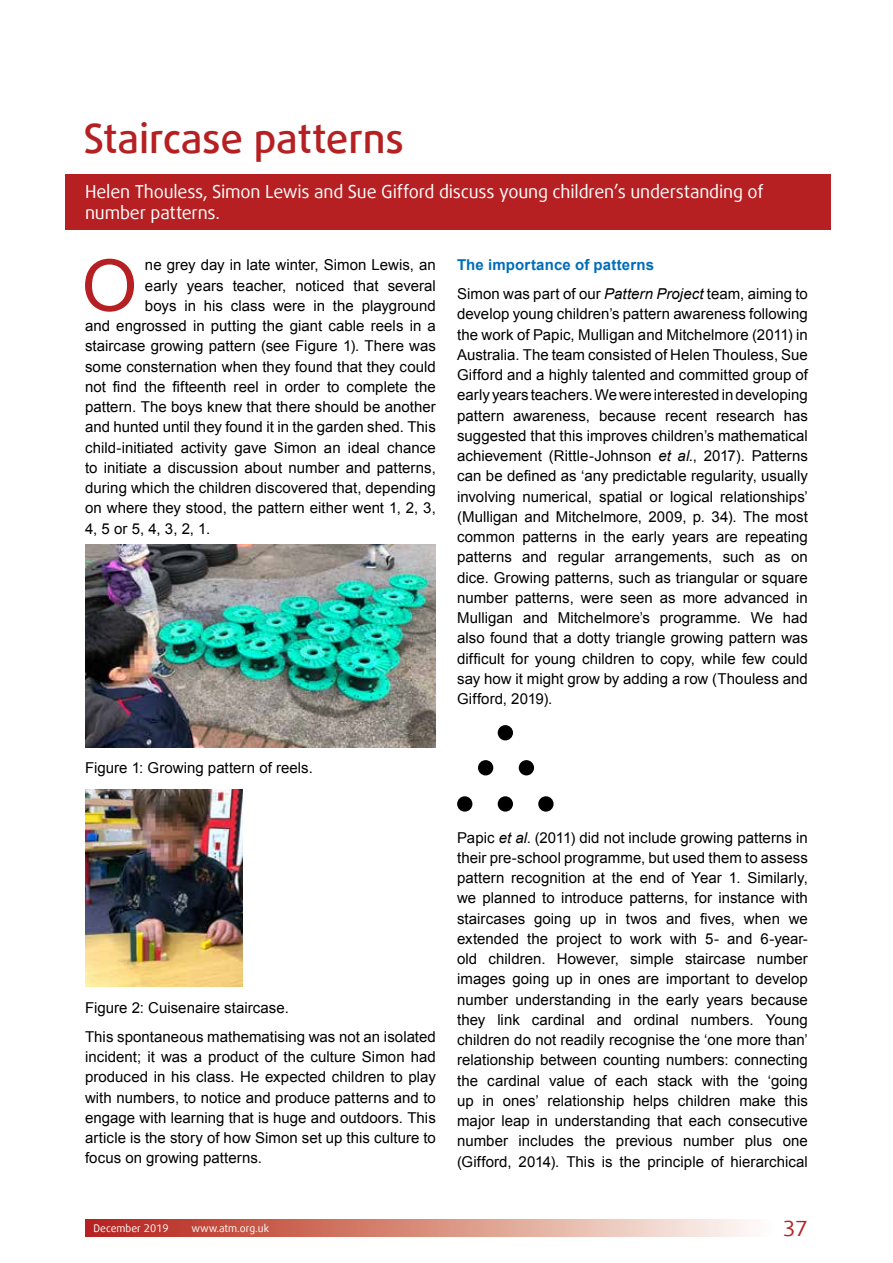
<style>
.page{position:relative;width:893px;height:1263px;background:#fff}
.page>*{position:absolute;margin:0;border:0;box-sizing:border-box;transform-origin:0 0}
.t1{font:71.55px "Arial";color:#b62022}
.t2{font:500 40.5px "Daxline Cyr TF";letter-spacing:-.005em;color:#b62022}
.t3{font:21px "Daxline Cyr TF";color:#b62022}
.t4{font:18px/20.7px "Daxline Cyr TF";letter-spacing:-.01em;color:#fff}
.t5{font:15px/20.2px "Arial";letter-spacing:.005em;color:#000;text-align:justify}
.t6{font:10.5px "Daxline Cyr TF";color:#fff}
.s1{font-weight:700;color:#006db7}
.s2{font-style:italic}
</style>
<div class="page">
<div style="left:65px;top:174px;width:765px;height:56px;background:#b62022"></div>
<div style="left:85px;top:1219px;width:689px;height:18px;background:linear-gradient(to right,#b52112,#fefff4)"></div>
<img style="left:85px;top:544px;width:351px;height:203px">
<img style="left:85px;top:790px;width:157px;height:196px">
<div style="left:498px;top:725px;width:15px;height:15px;background:#000;border-radius:50%"></div>
<div style="left:519px;top:760px;width:15px;height:15px;background:#000;border-radius:50%"></div>
<div style="left:478px;top:760px;width:15px;height:15px;background:#000;border-radius:50%"></div>
<div style="left:538px;top:796px;width:16px;height:16px;background:#000;border-radius:50%"></div>
<div style="left:498px;top:796px;width:15px;height:16px;background:#000;border-radius:50%"></div>
<div style="left:457px;top:796px;width:15px;height:16px;background:#000;border-radius:50%"></div>
<h2 class="t2" style="left:84px;top:114px;width:322px">Staircase patterns</h2>
<p class="t4" style="left:85px;top:181px;width:680px">Helen Thouless, Simon Lewis and Sue Gifford discuss young children’s understanding of number patterns.</p>
<h1 class="t1" style="left:82px;top:239px;width:57px">O</h1>
<p class="t5" style="left:145px;top:255px;width:292px">ne grey day in late winter, Simon Lewis, an</p>
<p class="t5" style="left:457px;top:251px;width:352px;line-height:28.8px"><span class="s1">The importance of patterns<br></span>Simon was part of our <span class="s2">Pattern Project</span> team, aiming to</p>
<p class="t5" style="left:457px;top:304px;width:352px">develop young children’s pattern awareness following the work of Papic, Mulligan and Mitchelmore (2011) in Australia. The team consisted of Helen Thouless, Sue Gifford and a highly talented and committed group of early years teachers. We were interested in developing pattern awareness, because recent research has suggested that this improves children’s mathematical achievement (Rittle-Johnson <span class="s2">et al</span>., 2017). Patterns can be defined as ‘any predictable regularity, usually involving numerical, spatial or logical relationshipsʼ (Mulligan and Mitchelmore, 2009, p. 34). The most common patterns in the early years are repeating patterns and regular arrangements, such as on dice. Growing patterns, such as triangular or square number patterns, were seen as more advanced in Mulligan and Mitchelmore’s programme. We had also found that a dotty triangle growing pattern was difficult for young children to copy, while few could say how it might grow by adding a row (Thouless and Gifford, 2019).</p>
<p class="t5" style="left:145px;top:275px;width:292px">early years teacher, noticed that several</p>
<p class="t5" style="left:145px;top:296px;width:292px">boys in his class were in the playground</p>
<p class="t5" style="left:85px;top:316px;width:352px">and engrossed in putting the giant cable reels in a</p>
<p class="t5" style="left:85px;top:336px;width:352px">staircase growing pattern (see Figure 1). There was</p>
<p class="t5" style="left:85px;top:356px;width:352px">some consternation when they found that they could</p>
<p class="t5" style="left:85px;top:377px;width:352px">not find the fifteenth reel in order to complete the</p>
<p class="t5" style="left:85px;top:397px;width:352px">pattern. The boys knew that there should be another</p>
<p class="t5" style="left:85px;top:417px;width:352px">and hunted until they found it in the garden shed. This</p>
<p class="t5" style="left:85px;top:437px;width:352px">child-initiated activity gave Simon an ideal chance</p>
<p class="t5" style="left:85px;top:458px;width:352px">to initiate a discussion about number and patterns,</p>
<p class="t5" style="left:85px;top:478px;width:352px">during which the children discovered that, depending</p>
<p class="t5" style="left:85px;top:498px;width:352px">on where they stood, the pattern either went 1, 2, 3,</p>
<p class="t5" style="left:85px;top:518px;width:127px">4, 5 or 5, 4, 3, 2, 1.</p>
<p class="t5" style="left:85px;top:758px;width:229px">Figure 1: Growing pattern of reels.</p>
<p class="t5" style="left:85px;top:994px;width:352px;line-height:28.8px">Figure 2: Cuisenaire staircase.<br>This spontaneous mathematising was not an isolated</p>
<p class="t5" style="left:85px;top:1047px;width:352px">incident; it was a product of the culture Simon had produced in his class. He expected children to play with numbers, to notice and produce patterns and to engage with learning that is huge and outdoors. This article is the story of how Simon set up this culture to focus on growing patterns.</p>
<p class="t5" style="left:457px;top:827px;width:352px">Papic <span class="s2">et al</span>. (2011) did not include growing patterns in their pre-school programme, but used them to assess pattern recognition at the end of Year 1. Similarly, we planned to introduce patterns, for instance with staircases going up in twos and fives, when we extended the project to work with 5- and 6-year&shy;old children. However, simple staircase number images going up in ones are important to develop number understanding in the early years because they link cardinal and ordinal numbers. Young children do not readily recognise the ‘one more thanʼ relationship between counting numbers: connecting the cardinal value of each stack with the ‘going up in onesʼ relationship helps children make this major leap in understanding that each consecutive number includes the previous number plus one (Gifford, 2014). This is the principle of hierarchical</p>
<p class="t6" style="left:94px;top:1222px;width:77px">December 2019</p>
<p class="t6" style="left:191px;top:1222px;width:79px">www.atm.org.uk</p>
<h3 class="t3" style="left:783px;top:1215px;width:26px">37</h3>
</div>
